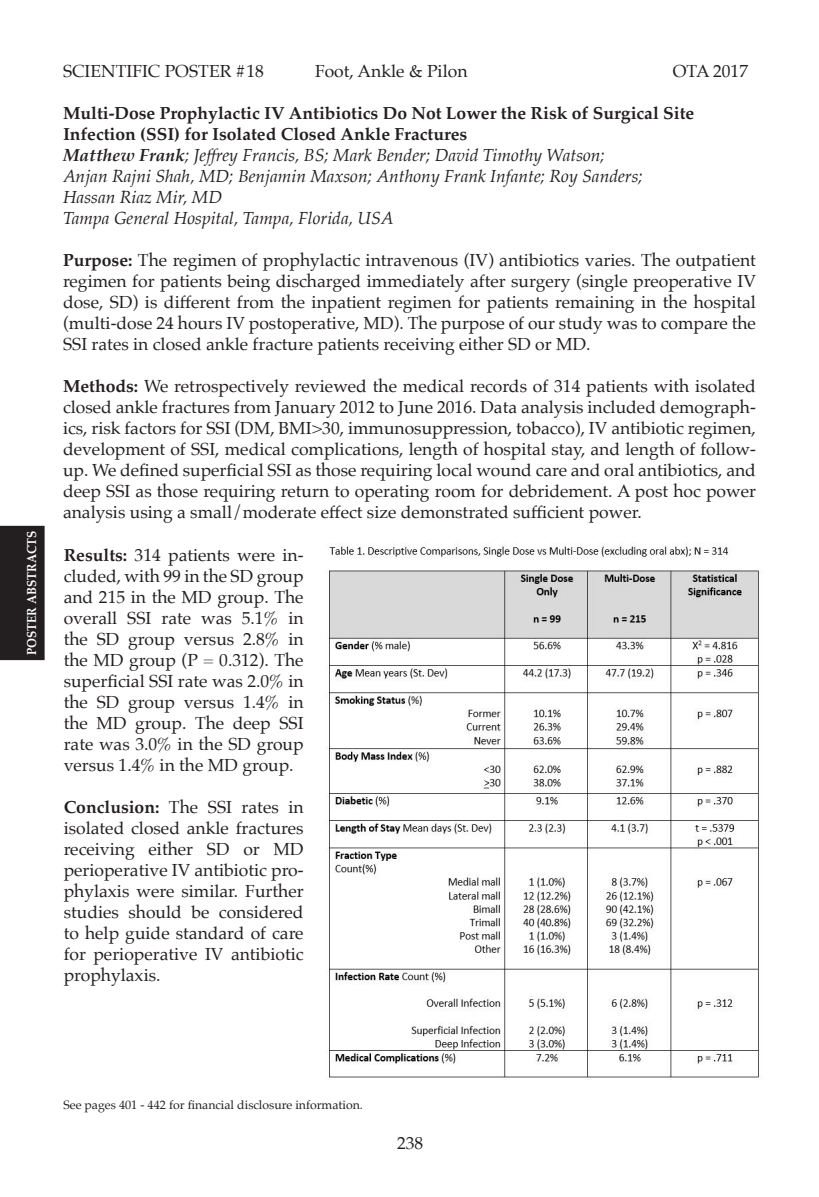
<style>
.page{position:relative;width:819px;height:1197px;background:#fff}
.page>*{position:absolute;margin:0;border:0;box-sizing:border-box;transform-origin:0 0}
.t1{font:17.5px/21px "Palatino";color:#231f20;text-align:justify}
.t2{font:italic 17.5px "Palatino";color:#231f20}
.t3{font:700 17.5px "Palatino";color:#231f20}
.t4{font:700 13.12px "Palatino";color:#fff;scale:.9 1}
.t5{font:12.25px "Palatino";color:#231f20}
.s1{font-weight:700}
</style>
<div class="page">
<div style="left:0;top:526px;width:45px;height:134px;background:#231f20"></div>
<img style="left:326px;top:546px;width:434px;height:532px">
<p class="t4" style="left:20px;top:655px;width:140px;rotate:-90deg">POSTER ABSTRACTS</p>
<p class="t1" style="left:63px;top:61px;width:202px">SCIENTIFIC POSTER #18</p>
<p class="t1" style="left:315px;top:61px;width:154px">Foot, Ankle &amp; Pilon</p>
<p class="t1" style="left:673px;top:61px;width:77px">OTA 2017</p>
<p class="t3" style="left:63px;top:99px;width:633px">Multi-Dose Prophylactic IV Antibiotics Do Not Lower the Risk of Surgical Site</p>
<p class="t3" style="left:63px;top:120px;width:406px">Infection (SSI) for Isolated Closed Ankle Fractures</p>
<p class="t2" style="left:63px;top:141px;width:544px"><span class="s1">Matthew Frank</span>; Jeffrey Francis, BS; Mark Bender; David Timothy Watson;</p>
<p class="t2" style="left:63px;top:162px;width:581px">Anjan Rajni Shah, MD; Benjamin Maxson; Anthony Frank Infante; Roy Sanders;</p>
<p class="t2" style="left:63px;top:183px;width:161px">Hassan Riaz Mir, MD</p>
<p class="t2" style="left:63px;top:204px;width:332px">Tampa General Hospital, Tampa, Florida, USA</p>
<p class="t1" style="left:63px;top:250px;width:695px"><span class="s1">Purpose:</span> The regimen of prophylactic intravenous (IV) antibiotics varies. The outpatient regimen for patients being discharged immediately after surgery (single preoperative IV dose, SD) is different from the inpatient regimen for patients remaining in the hospital (multi-dose 24 hours IV postoperative, MD). The purpose of our study was to compare the SSI rates in closed ankle fracture patients receiving either SD or MD.</p>
<p class="t1" style="left:63px;top:376px;width:695px"><span class="s1">Methods:</span> We retrospectively reviewed the medical records of 314 patients with isolated closed ankle fractures from January 2012 to June 2016. Data analysis included demograph&shy;ics, risk factors for SSI (DM, BMI&gt;30, immunosuppression, tobacco), IV antibiotic regimen, development of SSI, medical complications, length of hospital stay, and length of follow&shy;up. We defined superficial SSI as those requiring local wound care and oral antibiotics, and deep SSI as those requiring return to operating room for debridement. A post hoc power analysis using a small/moderate effect size demonstrated sufficient power.</p>
<p class="t1" style="left:64px;top:544px;width:241px"><span class="s1">Results:</span> 314 patients were in&shy;cluded, with 99 in the SD group and 215 in the MD group. The overall SSI rate was 5.1% in the SD group versus 2.8% in the MD group (P = 0.312). The superficial SSI rate was 2.0% in the SD group versus 1.4% in the MD group. The deep SSI rate was 3.0% in the SD group versus 1.4% in the MD group.</p>
<p class="t1" style="left:64px;top:796px;width:241px"><span class="s1">Conclusion:</span> The SSI rates in isolated closed ankle fractures receiving either SD or MD perioperative IV antibiotic pro&shy;phylaxis were similar. Further studies should be considered to help guide standard of care for perioperative IV antibiotic prophylaxis.</p>
<p class="t5" style="left:63px;top:1095px;width:301px">See pages 401 - 442 for financial disclosure information.</p>
<p class="t1" style="left:397px;top:1133px;width:28px">238</p>
</div>
